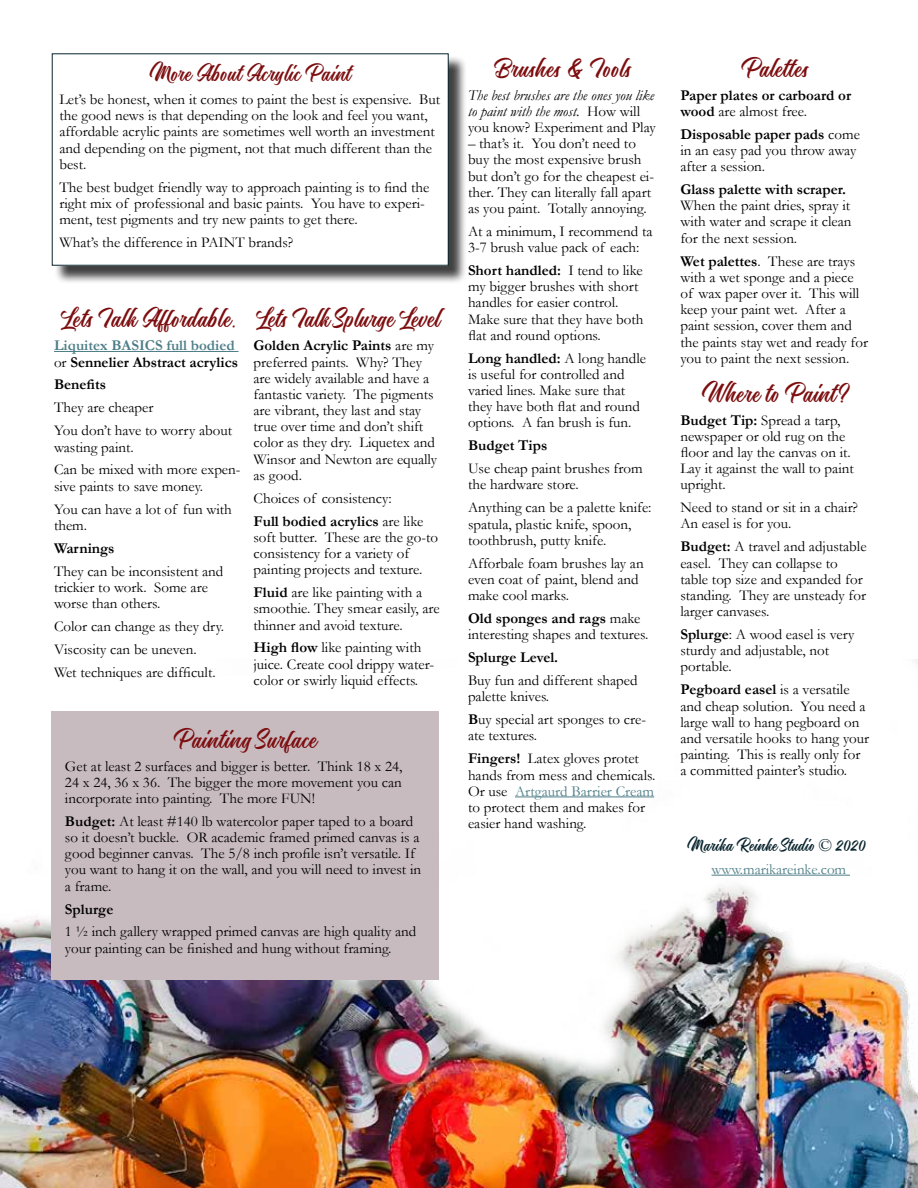
<style>
.page{position:relative;width:918px;height:1188px;background:#fff}
.page>*{position:absolute;margin:0;border:0;box-sizing:border-box;transform-origin:0 0}
.t1{font:27px "Nostalgic Script";letter-spacing:.02em;color:#7d0e10}
.t2{font:24px "Nostalgic Script";letter-spacing:.02em;color:#7d0e10}
.t3{font:18px "Nostalgic Script";letter-spacing:.02em;color:#08242e}
.t4{font:15px/16.2px "Garamond";color:#000}
.t5{font:700 15px/16.2px "Garamond";color:#000}
.t6{font:italic 15px/16.2px "Garamond";color:#000}
.t7{font:15px "Garamond";color:#4d7d87}
.s1{color:#4d7d87}
.s2{font-weight:400}
.s3{font-weight:700}
.s4{font-style:normal}
.s5{font-family:"Garamond"}
</style>
<div class="page">
<img style="left:0;top:660px;width:918px;height:528px">
<div style="left:54px;top:56px;width:413px;height:228px;background:#000;opacity:.75"></div>
<div style="left:52px;top:54px;width:396px;height:211px;background:#fff"></div>
<hr style="left:515px;top:797px;width:139px;height:1px;background:#4d7d87">
<hr style="left:54px;top:351px;width:185px;height:1px;background:#4d7d87">
<div style="left:51px;top:711px;width:388px;height:269px;background:#c8bbc0"></div>
<hr style="left:712px;top:875px;width:138px;height:1px;background:#4d7d87">
<h2 class="t2" style="left:150px;top:59px;width:202px">More About Acrylic Paint</h2>
<p class="t4" style="left:59px;top:91px;width:382px">Let’s be honest, when it comes to paint the best is expensive. But the good news is that depending on the look and feel you want, affordable acrylic paints are sometimes well worth an investment and depending on the pigment, not that much different than the best.</p>
<p class="t4" style="left:59px;top:179px;width:372px">The best budget friendly way to approach painting is to find the right mix of professional and basic paints. You have to experi&shy;ment, test pigments and try new paints to get there.</p>
<p class="t4" style="left:59px;top:234px;width:235px">What’s the difference in PAINT brands?</p>
<h1 class="t1" style="left:61px;top:303px;width:177px">Lets Talk Affordable.</h1>
<p class="t5" style="left:54px;top:338px;width:186px"><span class="s1">Liquitex BASICS full bodied </span><span class="s2">or</span> Sennelier Abstract acrylics</p>
<p class="t5" style="left:54px;top:377px;width:54px">Benefits</p>
<p class="t4" style="left:54px;top:396px;width:180px;line-height:23px">They are cheaper<br>You don’t have to worry about</p>
<p class="t4" style="left:54px;top:435px;width:188px;line-height:23px">wasting paint.<br>Can be mixed with more expen-</p>
<p class="t4" style="left:54px;top:474px;width:179px;line-height:23px">sive paints to save money.<br>You can have a lot of fun with</p>
<p class="t4" style="left:54px;top:517px;width:35px">them.</p>
<p class="t5" style="left:54px;top:540px;width:62px">Warnings</p>
<p class="t4" style="left:54px;top:562px;width:171px">They can be inconsistent and trickier to work. Some are worse than others.</p>
<p class="t4" style="left:54px;top:614px;width:171px;line-height:23px">Color can change as they dry.<br>Viscosity can be uneven.<br>Wet techniques are difficult.</p>
<h1 class="t1" style="left:256px;top:303px;width:185px">Lets Talk Splurge Level</h1>
<p class="t4" style="left:254px;top:337px;width:185px"><span class="s3">Golden Acrylic Paints</span> are my preferred paints. Why? They are widely available and have a fantastic variety. The pigments are vibrant, they last and stay true over time and don’t shift color as they dry. Liquetex and<br>Winsor and Newton are equally as good.</p>
<p class="t4" style="left:254px;top:486px;width:171px;line-height:23px">Choices of consistency:<br><span class="s3">Full bodied acrylics</span> are like</p>
<p class="t4" style="left:254px;top:529px;width:186px">soft butter. These are the go-to consistency for a variety of painting projects and texture.</p>
<p class="t4" style="left:254px;top:584px;width:188px"><span class="s3">Fluid</span> are like painting with a smoothie. They smear easily, are thinner and avoid texture.</p>
<p class="t4" style="left:254px;top:639px;width:182px"><span class="s3">High flow</span> like painting with juice. Create cool drippy water&shy;color or swirly liquid effects.</p>
<h1 class="t1" style="left:174px;top:723px;width:144px">Painting Surface</h1>
<p class="t4" style="left:65px;top:757px;width:339px;text-align:justify">Get at least 2 surfaces and bigger is better. Think 18 x 24, 24 x 24, 36 x 36. The bigger the more movement you can incorporate into painting. The more FUN!</p>
<p class="t4" style="left:65px;top:813px;width:358px"><span class="s3">Budget:</span> At least #140 lb watercolor paper taped to a board so it doesn’t buckle. OR academic framed primed canvas is a good beginner canvas. The 5/8 inch profile isn’t versatile. If you want to hang it on the wall, and you will need to invest in a frame.</p>
<p class="t5" style="left:65px;top:901px;width:50px">Splurge</p>
<p class="t4" style="left:65px;top:923px;width:353px">1 ½ inch gallery wrapped primed canvas are high quality and your painting can be finished and hung without framing.</p>
<h1 class="t1" style="left:494px;top:52px;width:138px">Brushes &amp; Tools</h1>
<p class="t6" style="left:468px;top:86px;width:189px">The best brushes are the ones you like to paint with the most. <span class="s4">How will you know? Experiment and Play</span></p>
<p class="t4" style="left:468px;top:135px;width:188px">– that’s it. You don’t need to buy the most expensive brush but don’t go for the cheapest ei&shy;ther. They can literally fall apart as you paint. Totally annoying.</p>
<p class="t4" style="left:468px;top:223px;width:186px">At a minimum, I recommend ta<br>3-7 brush value pack of each:</p>
<p class="t4" style="left:468px;top:262px;width:177px"><span class="s3">Short handled:</span> I tend to like my bigger brushes with short handles for easier control.<br>Make sure that they have both flat and round options.</p>
<p class="t4" style="left:468px;top:350px;width:180px"><span class="s3">Long handled:</span> A long handle is useful for controlled and varied lines. Make sure that they have both flat and round options. A fan brush is fun.</p>
<p class="t5" style="left:468px;top:438px;width:81px">Budget Tips</p>
<p class="t4" style="left:468px;top:460px;width:176px">Use cheap paint brushes from the hardware store.</p>
<p class="t4" style="left:468px;top:499px;width:185px">Anything can be a palette knife: spatula, plastic knife, spoon, toothbrush, putty knife.</p>
<p class="t4" style="left:468px;top:555px;width:177px">Afforbale foam brushes lay an even coat of paint, blend and make cool marks.</p>
<p class="t4" style="left:468px;top:610px;width:182px"><span class="s3">Old sponges and rags</span> make interesting shapes and textures.</p>
<p class="t5" style="left:468px;top:649px;width:92px">Splurge Level.</p>
<p class="t4" style="left:468px;top:672px;width:171px">Buy fun and different shaped palette knives.</p>
<p class="t4" style="left:468px;top:711px;width:180px"><span class="s3">B</span>uy special art sponges to cre&shy;ate textures.</p>
<p class="t4" style="left:468px;top:750px;width:189px"><span class="s3">Fingers!</span> Latex gloves protet hands from mess and chemicals.<br>Or use <span class="s1">Artgaurd Barrier Cream </span>to protect them and makes for easier hand washing.</p>
<h1 class="t1" style="left:742px;top:52px;width:68px">Palettes</h1>
<p class="t5" style="left:680px;top:87px;width:172px">Paper plates or carboard or wood <span class="s2">are almost free.</span></p>
<p class="t4" style="left:680px;top:126px;width:181px"><span class="s3">Disposable paper pads</span> come in an easy pad you throw away after a session.</p>
<p class="t5" style="left:680px;top:181px;width:167px">Glass palette with scraper.</p>
<p class="t4" style="left:680px;top:197px;width:173px;text-align:justify">When the paint dries, spray it with water and scrape it clean for the next session.</p>
<p class="t4" style="left:680px;top:252px;width:189px"><span class="s3">Wet palettes</span>. These are trays with a wet sponge and a piece of wax paper over it. This will keep your paint wet. After a paint session, cover them and the paints stay wet and ready for you to paint the next session.</p>
<h1 class="t1" style="left:702px;top:377px;width:147px">Where to Paint?</h1>
<p class="t4" style="left:680px;top:411px;width:175px"><span class="s3">Budget Tip:</span> Spread a tarp, newspaper or old rug on the floor and lay the canvas on it.<br>Lay it against the wall to paint upright.</p>
<p class="t4" style="left:680px;top:499px;width:179px">Need to stand or sit in a chair?<br>An easel is for you.</p>
<p class="t4" style="left:680px;top:538px;width:188px"><span class="s3">Budget:</span> A travel and adjustable easel. They can collapse to table top size and expanded for standing. They are unsteady for larger canvases.</p>
<p class="t4" style="left:680px;top:626px;width:176px"><span class="s3">Splurge</span>: A wood easel is very sturdy and adjustable, not portable.</p>
<p class="t4" style="left:680px;top:681px;width:190px"><span class="s3">Pegboard easel</span> is a versatile and cheap solution. You need a large wall to hang pegboard on and versatile hooks to hang your painting. This is really only for a committed painter’s studio.</p>
<p class="t3" style="left:688px;top:835px;width:180px">Marika Reinke Studio <span class="s5">©</span> 2020</p>
<p class="t7" style="left:712px;top:859px;width:136px">www.marikareinke.com</p>
</div>
